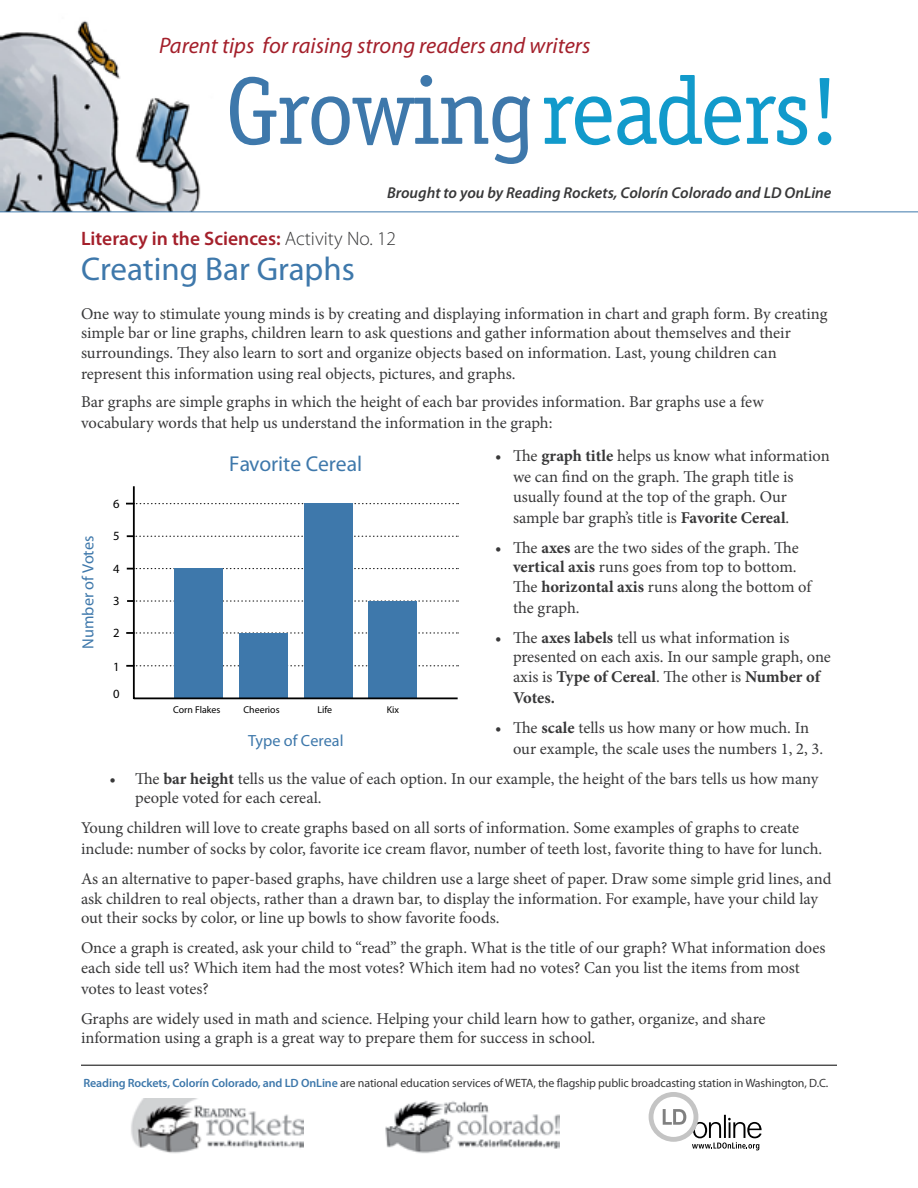
<style>
.page{position:relative;width:918px;height:1188px;background:#fff}
.page>*{position:absolute;margin:0;border:0;box-sizing:border-box;transform-origin:0 0}
.t1{font:96px "Officina Serif Std";letter-spacing:-.04em;color:#119acb}
.t2{font:33px "Myriad Pro";color:#3e78ab}
.t3{font:italic 22.5px "Myriad Pro";color:#a4202b}
.t4{font:21.6px "Myriad Pro";color:#3e78ab}
.t5{font:600 19.5px "Myriad Pro";color:#a4202b}
.t6{font:16.5px/19.5px "Minion Pro";letter-spacing:-.005em;color:#383839}
.t7{font:700 16.5px "Minion Pro";letter-spacing:-.01em;color:#383839}
.t8{font:16.2px "Myriad Pro";color:#3e78ab}
.t9{font:italic 600 15.75px "Myriad Pro";color:#383839}
.t10{font:12.6px/27px "Myriad Pro";color:#000}
.t11{font:12px "Myriad Pro";letter-spacing:-.01em;color:#383839}
.t12{font:9.9px "Myriad Pro";color:#000}
.s1{color:#3e78ab}
.s2{font-weight:300;color:#383839}
.s3{font-weight:700}
.s4{font-weight:600;color:#3e78ab}
</style>
<div class="page">
<img style="left:0;top:20px;width:217px;height:192px">
<hr style="left:81px;top:1065px;width:756px;height:1px;background:#000">
<svg style="left:649px;top:1092px;width:113px;height:58px"></svg>
<img style="left:131px;top:1098px;width:173px;height:56px">
<img style="left:385px;top:1100px;width:175px;height:54px">
<hr style="left:0;top:212px;width:918px;height:1px;background:#3e78ab">
<div style="left:240px;top:633px;width:48px;height:65px;background:#3e78ab"></div>
<div style="left:174px;top:569px;width:49px;height:129px;background:#3e78ab"></div>
<div style="left:304px;top:504px;width:48px;height:194px;background:#3e78ab"></div>
<div style="left:368px;top:601px;width:49px;height:97px;background:#3e78ab"></div>
<hr style="left:134px;top:697px;width:324px;height:2px;background:#000">
<hr style="left:133px;top:486px;width:2px;height:213px;background:#000">
<svg style="left:126px;top:665px;width:333px;height:2px"></svg>
<svg style="left:126px;top:632px;width:333px;height:2px"></svg>
<svg style="left:127px;top:600px;width:332px;height:2px"></svg>
<svg style="left:127px;top:535px;width:332px;height:2px"></svg>
<svg style="left:126px;top:503px;width:333px;height:2px"></svg>
<svg style="left:127px;top:568px;width:332px;height:2px"></svg>
<h3 class="t3" style="left:159px;top:31px;width:433px">Parent tips for raising strong readers and writers</h3>
<h1 class="t1" style="left:225px;top:55px;width:617px"><span class="s1">Growing</span>readers!</h1>
<p class="t9" style="left:387px;top:183px;width:446px">Brought to you by Reading Rockets, Colorín Colorado and LD OnLine</p>
<p class="t5" style="left:81px;top:226px;width:317px">Literacy in the Sciences: <span class="s2">Activity No. 12</span></p>
<h2 class="t2" style="left:81px;top:248px;width:275px">Creating Bar Graphs</h2>
<p class="t6" style="left:81px;top:304px;width:748px">One way to stimulate young minds is by creating and displaying information in chart and graph form. By creating simple bar or line graphs, children learn to ask questions and gather information about themselves and their surroundings. They also learn to sort and organize objects based on information. Last, young children can</p>
<p class="t6" style="left:81px;top:359px;width:684px;line-height:28.5px">represent this information using real objects, pictures, and graphs.<br>Bar graphs are simple graphs in which the height of each bar provides information. Bar graphs use a few</p>
<p class="t6" style="left:81px;top:413px;width:473px">vocabulary words that help us understand the information in the graph:</p>
<p class="t6" style="left:513px;top:446px;width:318px;line-height:21px;text-indent:-18px">• The <span class="s3">graph title</span> helps us know what information we can find on the graph. The graph title is</p>
<p class="t6" style="left:513px;top:486px;width:278px;line-height:21px">usually found at the top of the graph. Our sample bar graph’s title is <span class="s3">Favorite Cereal</span>.</p>
<p class="t6" style="left:513px;top:538px;width:300px;text-indent:-18px">• The <span class="s3">axes</span> are the two sides of the graph. The <span class="s3">vertical axis</span> runs goes from top to bottom.<br>The <span class="s3">horizontal axis</span> runs along the bottom of</p>
<p class="t6" style="left:513px;top:598px;width:68px">the graph.</p>
<p class="t6" style="left:513px;top:628px;width:319px;text-indent:-18px">• The <span class="s3">axes labels</span> tell us what information is presented on each axis. In our sample graph, one axis is <span class="s3">Type of Cereal</span>. The other is <span class="s3">Number of</span></p>
<p class="t7" style="left:513px;top:686px;width:43px">Votes.</p>
<p class="t6" style="left:513px;top:717px;width:312px;line-height:21px;text-indent:-18px">• The <span class="s3">scale</span> tells us how many or how much. In our example, the scale uses the numbers 1, 2, 3.</p>
<p class="t6" style="left:135px;top:769px;width:685px;text-indent:-25px">• The <span class="s3">bar height</span> tells us the value of each option. In our example, the height of the bars tells us how many people voted for each cereal.</p>
<p class="t6" style="left:81px;top:818px;width:743px;line-height:21px">Young children will love to create graphs based on all sorts of information. Some examples of graphs to create include: number of socks by color, favorite ice cream flavor, number of teeth lost, favorite thing to have for lunch.</p>
<p class="t6" style="left:81px;top:869px;width:752px">As an alternative to paper-based graphs, have children use a large sheet of paper. Draw some simple grid lines, and ask children to real objects, rather than a drawn bar, to display the information. For example, have your child lay out their socks by color, or line up bowls to show favorite foods.</p>
<p class="t6" style="left:81px;top:938px;width:746px">Once a graph is created, ask your child to “read” the graph. What is the title of our graph? What information does each side tell us? Which item had the most votes? Which item had no votes? Can you list the items from most</p>
<p class="t6" style="left:81px;top:974px;width:686px;line-height:30px">votes to least votes?<br>Graphs are widely used in math and science. Helping your child learn how to gather, organize, and share</p>
<p class="t6" style="left:81px;top:1028px;width:516px">information using a graph is a great way to prepare them for success in school.</p>
<h3 class="t4" style="left:229px;top:450px;width:134px">Favorite Cereal</h3>
<p class="t10" style="left:113px;top:490px;width:8px">6</p>
<p class="t10" style="left:113px;top:522px;width:8px">5</p>
<p class="t10" style="left:113px;top:555px;width:8px">4</p>
<p class="t10" style="left:113px;top:587px;width:8px">3</p>
<p class="t10" style="left:113px;top:619px;width:8px">2</p>
<p class="t10" style="left:113px;top:653px;width:8px">1<br>0</p>
<p class="t8" style="left:78px;top:649px;width:114px;rotate:-90deg">Number of Votes</p>
<p class="t12" style="left:173px;top:703px;width:49px">Corn Flakes</p>
<p class="t12" style="left:244px;top:703px;width:38px">Cheerios</p>
<p class="t12" style="left:317px;top:703px;width:16px">Life</p>
<p class="t12" style="left:387px;top:703px;width:14px">Kix</p>
<p class="t8" style="left:248px;top:731px;width:97px">Type of Cereal</p>
<p class="t11" style="left:83px;top:1076px;width:746px"><span class="s4">Reading Rockets, Colorín Colorado, and LD OnLine</span> are national education services of WETA, the flagship public broadcasting station in Washington, D.C.</p>
</div>
